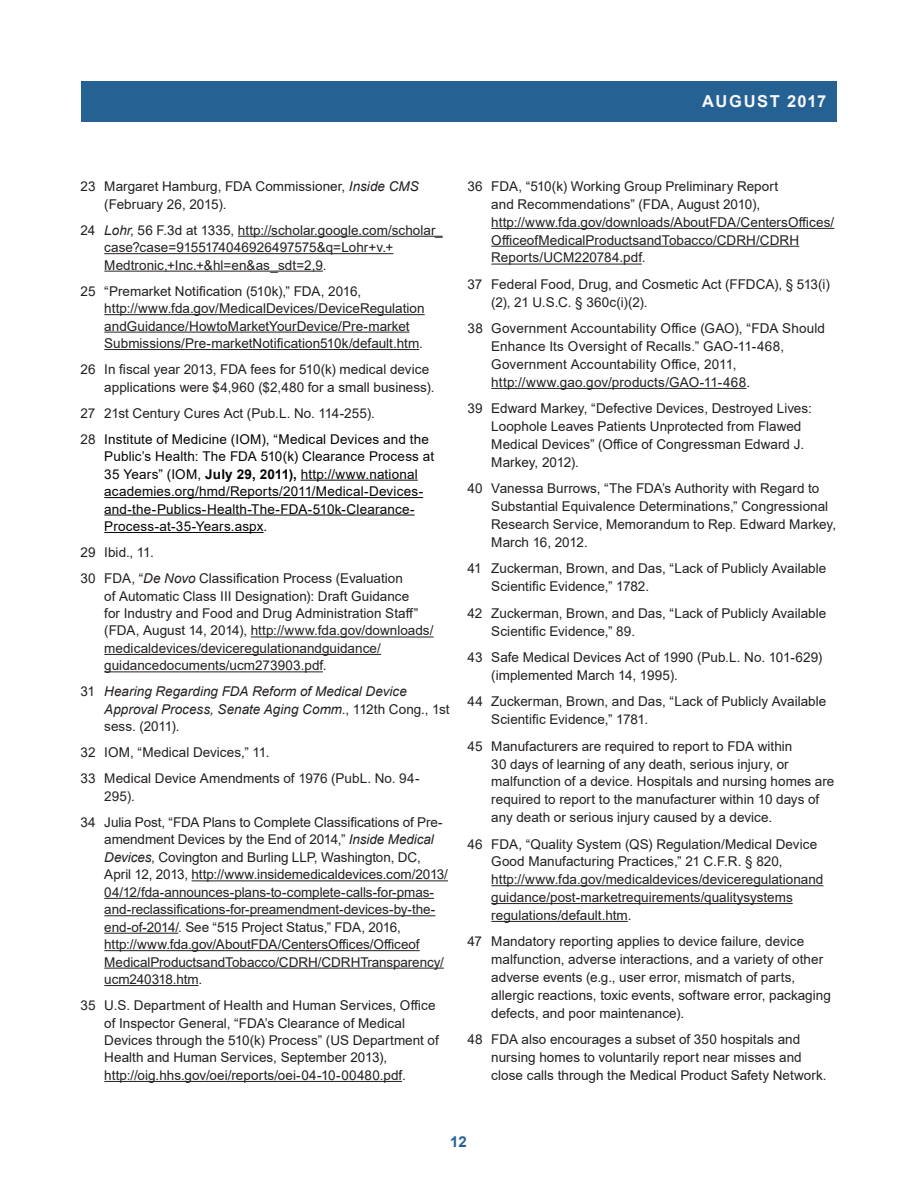
<style>
.page{position:relative;width:918px;height:1188px;background:#fff}
.page>*{position:absolute;margin:0;border:0;box-sizing:border-box;transform-origin:0 0}
.t1{font:700 16.5px "Arial";letter-spacing:.09em;color:#f7f8f9}
.t2{font:700 15px "Arial";color:#266194}
.t3{font:13.5px/17.4px "Arial";color:#231f20}
.t4{font:13.5px/17.4px "Arial";letter-spacing:.01em;color:#040503}
.t5{font:italic 13.5px/17.4px "Arial";color:#231f20}
.s1{font-style:italic}
.s2{color:#231f20}
.s3{font-weight:700}
.s4{font-style:normal}
.s5{color:#222323}
</style>
<div class="page">
<hr style="left:491px;top:921px;width:137px;height:1px;background:#231f20">
<hr style="left:491px;top:903px;width:302px;height:1px;background:#231f20">
<hr style="left:491px;top:885px;width:332px;height:1px;background:#231f20">
<hr style="left:491px;top:388px;width:256px;height:1px;background:#231f20">
<hr style="left:491px;top:264px;width:151px;height:1px;background:#231f20">
<hr style="left:491px;top:246px;width:308px;height:1px;background:#231f20">
<hr style="left:491px;top:228px;width:343px;height:1px;background:#231f20">
<hr style="left:104px;top:1081px;width:298px;height:1px;background:#231f20">
<hr style="left:104px;top:985px;width:95px;height:1px;background:#231f20">
<hr style="left:104px;top:968px;width:340px;height:1px;background:#231f20">
<hr style="left:104px;top:950px;width:316px;height:1px;background:#231f20">
<hr style="left:104px;top:933px;width:74px;height:1px;background:#231f20">
<hr style="left:104px;top:915px;width:331px;height:1px;background:#231f20">
<hr style="left:104px;top:898px;width:330px;height:1px;background:#231f20">
<hr style="left:192px;top:880px;width:256px;height:1px;background:#231f20">
<hr style="left:104px;top:671px;width:219px;height:1px;background:#231f20">
<hr style="left:104px;top:654px;width:277px;height:1px;background:#231f20">
<hr style="left:251px;top:636px;width:183px;height:1px;background:#231f20">
<hr style="left:104px;top:532px;width:160px;height:1px;background:#040503">
<hr style="left:104px;top:515px;width:311px;height:1px;background:#040503">
<hr style="left:104px;top:497px;width:319px;height:1px;background:#040503">
<hr style="left:301px;top:480px;width:117px;height:1px;background:#040503">
<hr style="left:104px;top:349px;width:315px;height:1px;background:#231f20">
<hr style="left:104px;top:332px;width:306px;height:1px;background:#231f20">
<hr style="left:104px;top:314px;width:321px;height:1px;background:#231f20">
<hr style="left:104px;top:271px;width:219px;height:1px;background:#231f20">
<hr style="left:104px;top:253px;width:289px;height:1px;background:#231f20">
<hr style="left:238px;top:236px;width:205px;height:1px;background:#231f20">
<div style="left:81px;top:81px;width:756px;height:41px;background:#266194"></div>
<p class="t1" style="left:702px;top:90px;width:125px">AUGUST 2017</p>
<p class="t3" style="left:104px;top:178px;width:316px;text-indent:-24px">23 Margaret Hamburg, FDA Commissioner, <span class="s1">Inside CMS </span>(February 26, 2015).</p>
<p class="t3" style="left:104px;top:221px;width:340px;text-indent:-24px">24 <span class="s1">Lohr</span>, 56 F.3d at 1335, http://scholar.google.com/scholar_ case?case=9155174046926497575&amp;q=Lohr+v.+<br>Medtronic,+Inc.+&amp;hl=en&amp;as_sdt=2,9.</p>
<p class="t3" style="left:104px;top:282px;width:322px;text-indent:-24px">25 “Premarket Notification (510k),” FDA, 2016, http://www.fda.gov/MedicalDevices/DeviceRegulation andGuidance/HowtoMarketYourDevice/Pre-market Submissions/Pre-marketNotification510k/default.htm.</p>
<p class="t3" style="left:104px;top:361px;width:332px;text-indent:-24px">26 In fiscal year 2013, FDA fees for 510(k) medical device applications were $4,960 ($2,480 for a small business).</p>
<p class="t3" style="left:81px;top:404px;width:296px">27 21st Century Cures Act (Pub.L. No. 114-255).</p>
<p class="t4" style="left:104px;top:430px;width:331px;text-indent:-24px"><span class="s2">28</span> Institute of Medicine (IOM), “Medical Devices and the Public’s Health: The FDA 510(k) Clearance Process at 35 Years” (IOM, <span class="s3">July 29, 2011),</span> http://www.national academies.org/hmd/Reports/2011/Medical-Devices&shy;and-the-Publics-Health-The-FDA-510k-Clearance-Process-at-35-Years.aspx.</p>
<p class="t3" style="left:81px;top:544px;width:75px">29 Ibid., 11.</p>
<p class="t3" style="left:104px;top:570px;width:331px;text-indent:-24px">30 FDA, “<span class="s1">De Novo</span> Classification Process (Evaluation<br>of Automatic Class III Designation): Draft Guidance<br>for Industry and Food and Drug Administration Staff” (FDA, August 14, 2014), http://www.fda.gov/downloads/ medicaldevices/deviceregulationandguidance/ guidancedocuments/ucm273903.pdf.</p>
<p class="t5" style="left:104px;top:683px;width:347px;text-indent:-24px"><span class="s4">31</span> Hearing Regarding FDA Reform of Medical Device<br>Approval Process, Senate Aging Comm.<span class="s4">, 112th Cong., 1st sess. (2011).</span></p>
<p class="t3" style="left:81px;top:744px;width:191px">32 IOM, “Medical Devices,” 11.</p>
<p class="t3" style="left:104px;top:770px;width:317px;text-indent:-24px">33 Medical Device Amendments <span class="s5">of 1976 (PubL. No. 94-<br>295).</span></p>
<p class="t3" style="left:104px;top:813px;width:345px;text-indent:-24px">34 Julia Post, “FDA Plans to Complete Classifications of Pre&shy;amendment Devices by the End of 2014,” <span class="s1">Inside Medical Devices</span>, Covington and Burling LLP, Washington, DC, April 12, 2013, http://www.insidemedicaldevices.com/2013/ 04/12/fda-announces-plans-to-complete-calls-for-pmas&shy;and-reclassifications-for-preamendment-devices-by-the&shy;end-of-2014/. See “515 Project Status,” FDA, 2016, http://www.fda.gov/AboutFDA/CentersOffices/Officeof MedicalProductsandTobacco/CDRH/CDRHTransparency/ ucm240318.htm.</p>
<p class="t3" style="left:104px;top:997px;width:336px;text-indent:-24px">35 U.S. Department of Health and Human Services, Office of Inspector General, “FDA’s Clearance of Medical Devices through the 510(k) Process” (US Department of Health and Human Services, September 2013), http://oig.hhs.gov/oei/reports/oei-04-10-00480.pdf.</p>
<p class="t3" style="left:468px;top:177px;width:312px;line-height:17.9px;text-align:center">36 FDA, “510(k) Working Group Preliminary Report and Recommendations” (FDA, August 2010),</p>
<p class="t3" style="left:491px;top:213px;width:345px;line-height:17.9px">http://www.fda.gov/downloads/AboutFDA/CentersOffices/<br>OfficeofMedicalProductsandTobacco/CDRH/CDRH</p>
<p class="t3" style="left:491px;top:249px;width:156px">Reports/UCM220784.pdf.</p>
<p class="t3" style="left:491px;top:275px;width:340px;line-height:17.9px;text-indent:-24px">37 Federal Food, Drug, and Cosmetic Act (FFDCA), § 513(i) (2), 21 U.S.C. § 360c(i)(2).</p>
<p class="t3" style="left:491px;top:320px;width:335px;line-height:17.9px;text-indent:-24px">38 Government Accountability Office (GAO), “FDA Should<br>Enhance Its Oversight of Recalls.” GAO-11-468,</p>
<p class="t3" style="left:491px;top:355px;width:247px">Government Accountability Office, 2011,</p>
<p class="t3" style="left:491px;top:373px;width:261px">http://www.gao.gov/products/GAO-11-468.</p>
<p class="t3" style="left:491px;top:400px;width:322px;line-height:17.9px;text-indent:-24px">39 Edward Markey, “Defective Devices, Destroyed Lives:<br>Loophole Leaves Patients Unprotected from Flawed</p>
<p class="t3" style="left:491px;top:436px;width:314px">Medical Devices” (Office of Congressman Edward J.</p>
<p class="t3" style="left:491px;top:453px;width:89px">Markey, 2012).</p>
<p class="t3" style="left:491px;top:480px;width:346px;line-height:17.9px;text-indent:-24px">40 Vanessa Burrows, “The FDA’s Authority with Regard to Substantial Equivalence Determinations,” Congressional Research Service, Memorandum to Rep. Edward Markey, March 16, 2012.</p>
<p class="t3" style="left:468px;top:560px;width:360px">41 Zuckerman, Brown, and Das, “Lack of Publicly Available</p>
<p class="t3" style="left:491px;top:578px;width:159px">Scientific Evidence,” 1782.</p>
<p class="t3" style="left:468px;top:604px;width:360px">42 Zuckerman, Brown, and Das, “Lack of Publicly Available</p>
<p class="t3" style="left:491px;top:622px;width:145px">Scientific Evidence,” 89.</p>
<p class="t3" style="left:491px;top:648px;width:332px;line-height:17.9px;text-indent:-24px">43 Safe Medical Devices Act of 1990 (Pub.L. No. 101-629) (implemented March 14, 1995).</p>
<p class="t3" style="left:468px;top:693px;width:360px">44 Zuckerman, Brown, and Das, “Lack of Publicly Available</p>
<p class="t3" style="left:491px;top:711px;width:158px">Scientific Evidence,” 1781.</p>
<p class="t3" style="left:491px;top:737px;width:345px;line-height:17.9px;text-indent:-24px">45 Manufacturers are required to report to FDA within<br>30 days of learning of any death, serious injury, or malfunction of a device. Hospitals and nursing homes are required to report to the manufacturer within 10 days of any death or serious injury caused by a device.</p>
<p class="t3" style="left:491px;top:835px;width:334px;line-height:17.9px;text-indent:-24px">46 FDA, “Quality System (QS) Regulation/Medical Device Good Manufacturing Practices,” 21 C.F.R. § 820, http://www.fda.gov/medicaldevices/deviceregulationand guidance/post-marketrequirements/qualitysystems regulations/default.htm.</p>
<p class="t3" style="left:491px;top:933px;width:341px;line-height:17.9px;text-indent:-24px">47 Mandatory reporting applies to device failure, device malfunction, adverse interactions, and a variety of other adverse events (e.g., user error, mismatch of parts, allergic reactions, toxic events, software error, packaging defects, and poor maintenance).</p>
<p class="t3" style="left:491px;top:1031px;width:337px;line-height:17.9px;text-indent:-24px">48 FDA also encourages a subset of 350 hospitals and nursing homes to voluntarily report near misses and close calls through the Medical Product Safety Network.</p>
<p class="t2" style="left:450px;top:1131px;width:18px">12</p>
</div>
